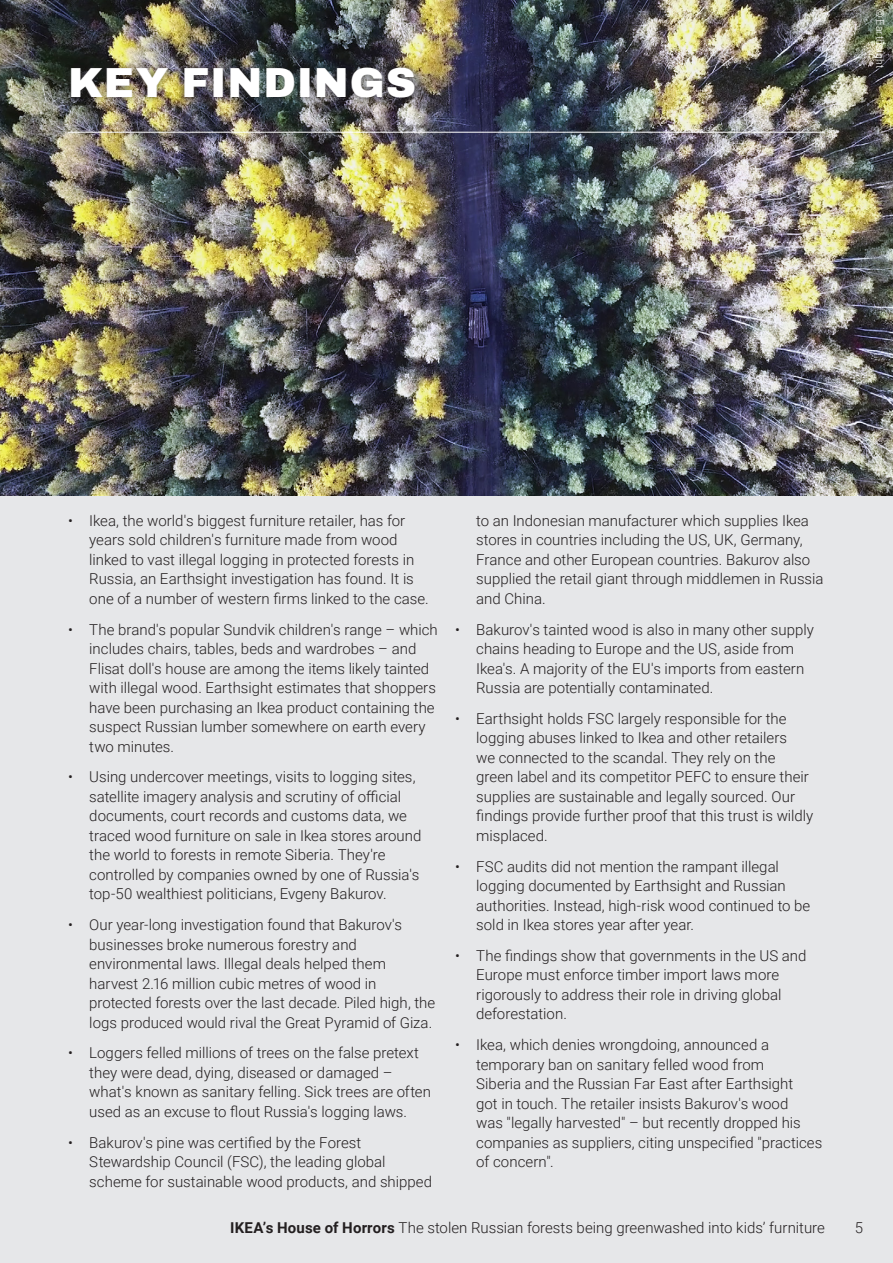
<style>
.page{position:relative;width:893px;height:1263px;background:#e6e7e9}
.page>*{position:absolute;margin:0;border:0;box-sizing:border-box;transform-origin:0 0}
.A_head{font:900 42px "Archivo";letter-spacing:.02em;color:#fff}
.t1{font:300 15px/19.5px "Roboto";color:#231f20}
.Photo_credit{font:300 10.5px "Roboto";letter-spacing:.01em;color:#fff}
.s1{font-weight:700}
</style>
<div class="page">
<img style="left:0;top:0;width:893px;height:495px">
<div style="left:63px;top:60px;width:360px;height:46px;background:#231f20;opacity:.75"></div>
<hr style="left:68px;top:132px;width:757px;height:1px;background:#fff">
<p class="A_head" style="left:68px;top:57px;width:350px">KEY FINDINGS</p>
<p class="Photo_credit" style="left:888px;top:9px;width:61px;rotate:90deg">© Earthsight</p>
<p class="t1" style="left:89px;top:510px;width:341px;text-indent:-21px">• Ikea, the world's biggest furniture retailer, has for years sold children's furniture made from wood linked to vast illegal logging in protected forests in Russia, an Earthsight investigation has found. It is one of a number of western firms linked to the case.</p>
<p class="t1" style="left:89px;top:619px;width:350px;text-indent:-21px">• The brand's popular Sundvik children's range – which includes chairs, tables, beds and wardrobes – and Flisat doll's house are among the items likely tainted with illegal wood. Earthsight estimates that shoppers have been purchasing an Ikea product containing the suspect Russian lumber somewhere on earth every two minutes.</p>
<p class="t1" style="left:89px;top:767px;width:334px;text-indent:-21px">• Using undercover meetings, visits to logging sites, satellite imagery analysis and scrutiny of official documents, court records and customs data, we traced wood furniture on sale in Ikea stores around the world to forests in remote Siberia. They're controlled by companies owned by one of Russia's top-50 wealthiest politicians, Evgeny Bakurov.</p>
<p class="t1" style="left:89px;top:914px;width:348px;text-indent:-21px">• Our year-long investigation found that Bakurov's businesses broke numerous forestry and environmental laws. Illegal deals helped them harvest 2.16 million cubic metres of wood in protected forests over the last decade. Piled high, the logs produced would rival the Great Pyramid of Giza.</p>
<p class="t1" style="left:89px;top:1043px;width:343px;text-indent:-21px">• Loggers felled millions of trees on the false pretext they were dead, dying, diseased or damaged – what's known as sanitary felling. Sick trees are often used as an excuse to flout Russia's logging laws.</p>
<p class="t1" style="left:89px;top:1132px;width:344px;text-indent:-21px">• Bakurov's pine was certified by the Forest<br>Stewardship Council (FSC), the leading global scheme for sustainable wood products, and shipped</p>
<p class="t1" style="left:476px;top:510px;width:349px">to an Indonesian manufacturer which supplies Ikea stores in countries including the US, UK, Germany, France and other European countries. Bakurov also supplied the retail giant through middlemen in Russia and China.</p>
<p class="t1" style="left:476px;top:619px;width:339px;text-indent:-21px">• Bakurov's tainted wood is also in many other supply chains heading to Europe and the US, aside from Ikea's. A majority of the EU's imports from eastern Russia are potentially contaminated.</p>
<p class="t1" style="left:476px;top:708px;width:339px;text-indent:-21px">• Earthsight holds FSC largely responsible for the logging abuses linked to Ikea and other retailers<br>we connected to the scandal. They rely on the green label and its competitor PEFC to ensure their supplies are sustainable and legally sourced. Our findings provide further proof that this trust is wildly misplaced.</p>
<p class="t1" style="left:476px;top:856px;width:336px;text-indent:-21px">• FSC audits did not mention the rampant illegal logging documented by Earthsight and Russian authorities. Instead, high-risk wood continued to be sold in Ikea stores year after year.</p>
<p class="t1" style="left:476px;top:945px;width:332px;text-indent:-21px">• The findings show that governments in the US and Europe must enforce timber import laws more rigorously to address their role in driving global deforestation.</p>
<p class="t1" style="left:476px;top:1034px;width:348px;text-indent:-21px">• Ikea, which denies wrongdoing, announced a temporary ban on sanitary felled wood from<br>Siberia and the Russian Far East after Earthsight<br>got in touch. The retailer insists Bakurov's wood<br>was "legally harvested" – but recently dropped his companies as suppliers, citing unspecified "practices of concern".</p>
<p class="t1" style="left:230px;top:1217px;width:596px"><span class="s1">IKEA’s House of Horrors</span> The stolen Russian forests being greenwashed into kids’ furniture</p>
<p class="t1" style="left:855px;top:1217px;width:10px">5</p>
</div>
